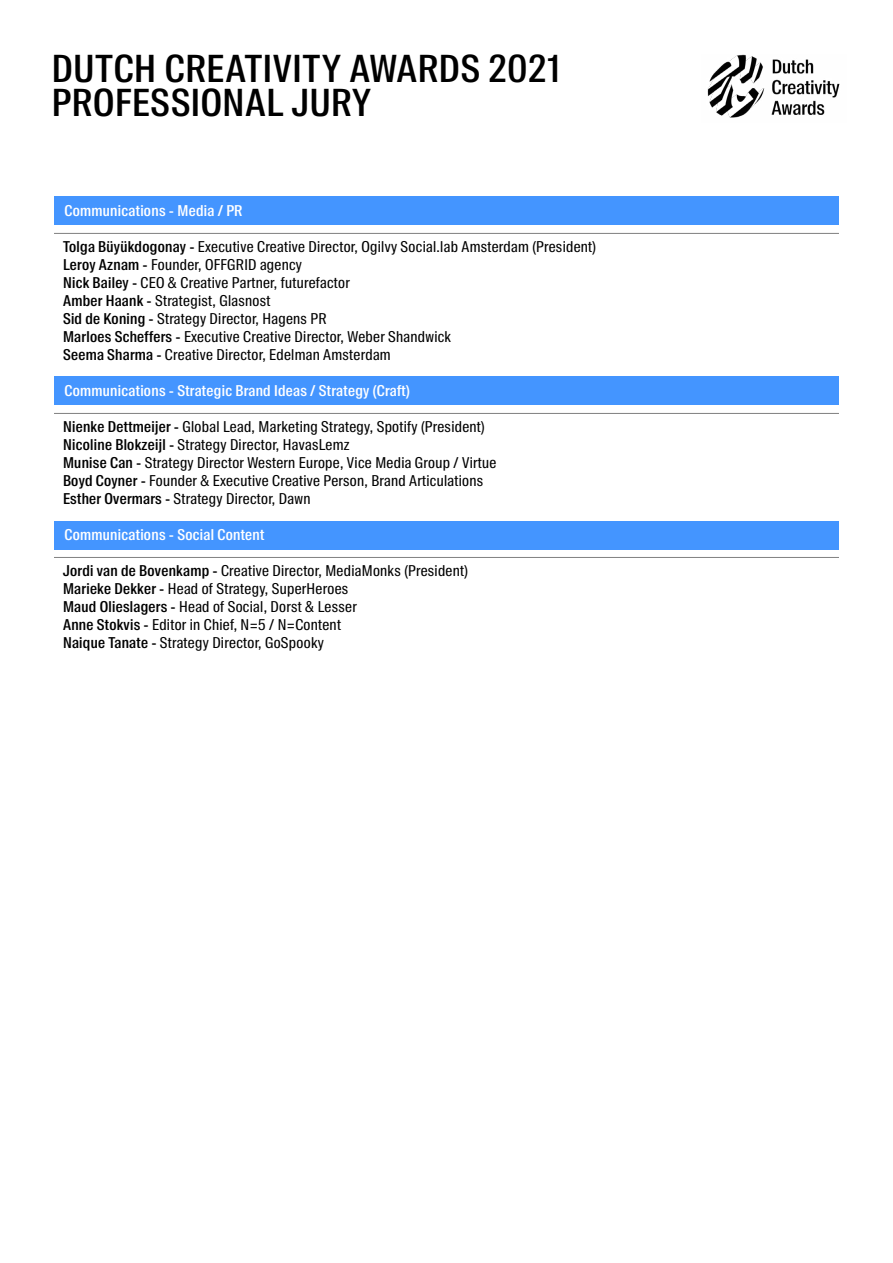
<style>
.page{position:relative;width:893px;height:1263px;background:#fff}
.page>*{position:absolute;margin:0;border:0;box-sizing:border-box;transform-origin:0 0}
.t1{font:500 37.5px/34.5px "Suisse Intl Condensed";letter-spacing:.02em;color:#000}
.t2{font:15px/18px "Suisse Intl Condensed";letter-spacing:.02em;color:#000}
.t3{font:500 15px "Suisse Intl Condensed";letter-spacing:.02em;color:#fff}
.s1{font-weight:500}
</style>
<div class="page">
<div style="left:54px;top:197px;width:785px;height:28px;background:#4495ff"></div>
<hr style="left:54px;top:233px;width:785px;height:1px;background:#808080">
<div style="left:54px;top:377px;width:785px;height:28px;background:#4495ff"></div>
<hr style="left:54px;top:413px;width:785px;height:1px;background:#808080">
<div style="left:54px;top:521px;width:785px;height:28px;background:#4495ff"></div>
<hr style="left:54px;top:557px;width:785px;height:1px;background:#808080">
<img style="left:707px;top:54px;width:133px;height:64px">
<h1 class="t1" style="left:52px;top:52px;width:509px">DUTCH CREATIVITY AWARDS 2021<br>PROFESSIONAL JURY</h1>
<p class="t3" style="left:64px;top:202px;width:179px">Communications - Media / PR</p>
<p class="t2" style="left:63px;top:238px;width:535px"><span class="s1">Tolga Büyükdogonay -</span> Executive Creative Director, Ogilvy Social.lab Amsterdam (President)<br><span class="s1">Leroy Aznam -</span> Founder, OFFGRID agency<br><span class="s1">Nick Bailey -</span> CEO &amp; Creative Partner, futurefactor<br><span class="s1">Amber Haank -</span> Strategist, Glasnost<br><span class="s1">Sid de Koning -</span> Strategy Director, Hagens PR<br><span class="s1">Marloes Scheffers -</span> Executive Creative Director, Weber Shandwick<br><span class="s1">Seema Sharma -</span> Creative Director, Edelman Amsterdam</p>
<p class="t3" style="left:64px;top:382px;width:347px">Communications - Strategic Brand Ideas / Strategy (Craft)</p>
<p class="t2" style="left:63px;top:418px;width:435px"><span class="s1">Nienke Dettmeijer -</span> Global Lead, Marketing Strategy, Spotify (President)<br><span class="s1">Nicoline Blokzeijl -</span> Strategy Director, HavasLemz<br><span class="s1">Munise Can -</span> Strategy Director Western Europe, Vice Media Group / Virtue <span class="s1">Boyd Coyner -</span> Founder &amp; Executive Creative Person, Brand Articulations <span class="s1">Esther Overmars -</span> Strategy Director, Dawn</p>
<p class="t3" style="left:64px;top:526px;width:201px">Communications - Social Content</p>
<p class="t2" style="left:63px;top:562px;width:406px"><span class="s1">Jordi van de Bovenkamp -</span> Creative Director, MediaMonks (President)<br><span class="s1">Marieke Dekker -</span> Head of Strategy, SuperHeroes<br><span class="s1">Maud Olieslagers -</span> Head of Social, Dorst &amp; Lesser<br><span class="s1">Anne Stokvis -</span> Editor in Chief, N=5 / N=Content<br><span class="s1">Naique Tanate -</span> Strategy Director, GoSpooky</p>
</div>
